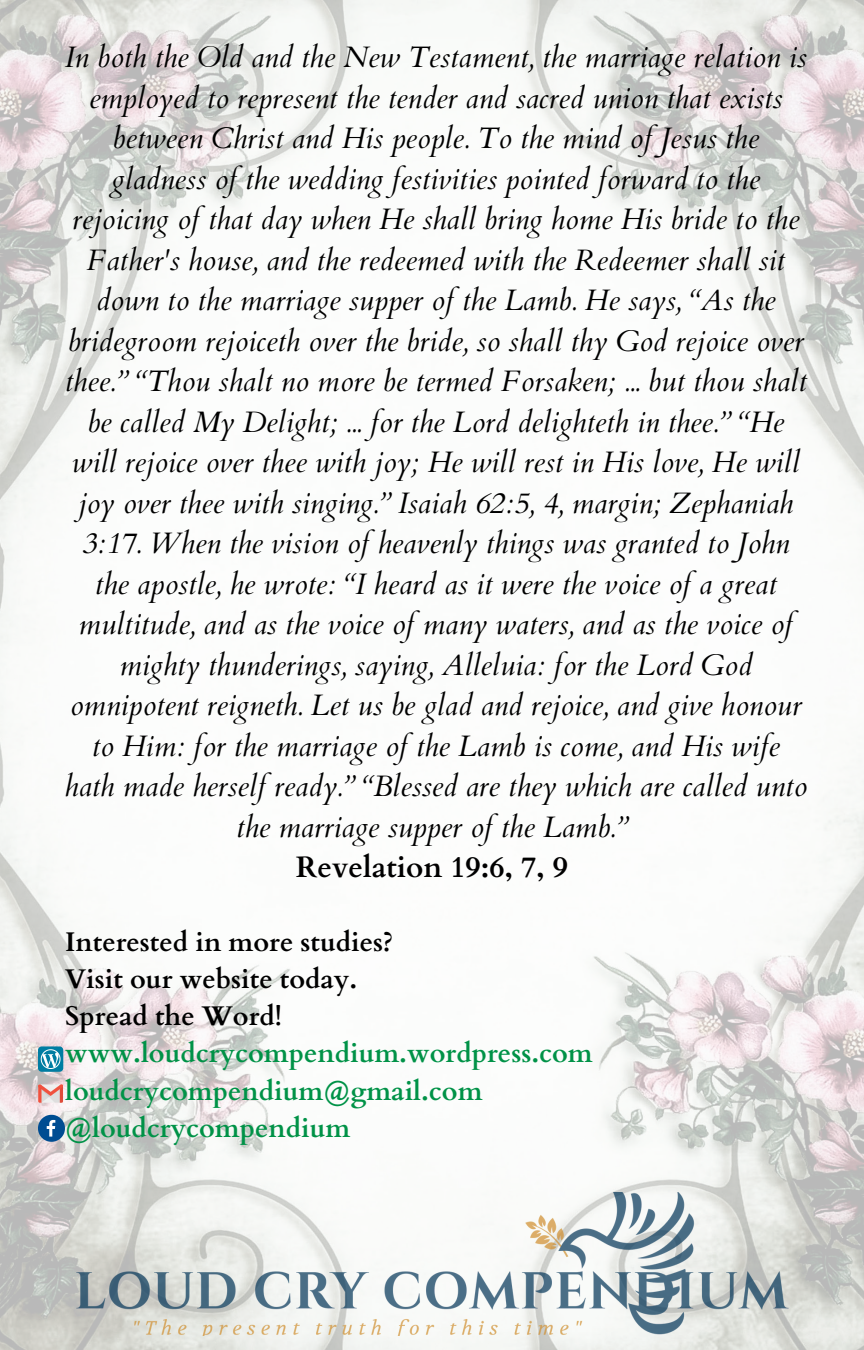
<style>
.page{position:relative;width:864px;height:1350px;background:#fff}
.page>*{position:absolute;margin:0;border:0;box-sizing:border-box;transform-origin:0 0}
.t1{font:italic 29.47px/40.5px "Cardo";color:#000;text-align:center}
.t2{font:700 29.47px "Cardo";color:#000}
.t3{font:700 27px/37.1px "Cardo";color:#009247}
.t4{font:700 27px/37.1px "Cardo";color:#000}
</style>
<div class="page">
<img style="left:0;top:0;width:864px;height:1350px">
<img style="left:1px;top:1192px;width:863px;height:144px">
<svg style="left:38px;top:1046px;width:25px;height:26px"></svg>
<svg style="left:38px;top:1115px;width:27px;height:27px"></svg>
<svg style="left:38px;top:1084px;width:25px;height:19px"></svg>
<p class="t1" style="left:65px;top:38px;width:744px">In both the Old and the New Testament, the marriage relation is employed to represent the tender and sacred union that exists between Christ and His people. To the mind of Jesus the gladness of the wedding festivities pointed forward to the rejoicing of that day when He shall bring home His bride to the Father's house, and the redeemed with the Redeemer shall sit down to the marriage supper of the Lamb. He says, “As the bridegroom rejoiceth over the bride, so shall thy God rejoice over thee.” “Thou shalt no more be termed Forsaken; ... but thou shalt be called My Delight; ... for the Lord delighteth in thee.” “He will rejoice over thee with joy; He will rest in His love, He will joy over thee with singing.” Isaiah 62:5, 4, margin; Zephaniah 3:17. When the vision of heavenly things was granted to John the apostle, he wrote: “I heard as it were the voice of a great multitude, and as the voice of many waters, and as the voice of mighty thunderings, saying, Alleluia: for the Lord God omnipotent reigneth. Let us be glad and rejoice, and give honour to Him: for the marriage of the Lamb is come, and His wife hath made herself ready.” “Blessed are they which are called unto the marriage supper of the Lamb.”</p>
<p class="t2" style="left:296px;top:848px;width:274px">Revelation 19:6, 7, 9</p>
<p class="t4" style="left:65px;top:924px;width:330px">Interested in more studies?<br>Visit our website today.<br>Spread the Word!</p>
<p class="t3" style="left:65px;top:1035px;width:529px">www.loudcrycompendium.wordpress.com loudcrycompendium@gmail.com @loudcrycompendium</p>
</div>
